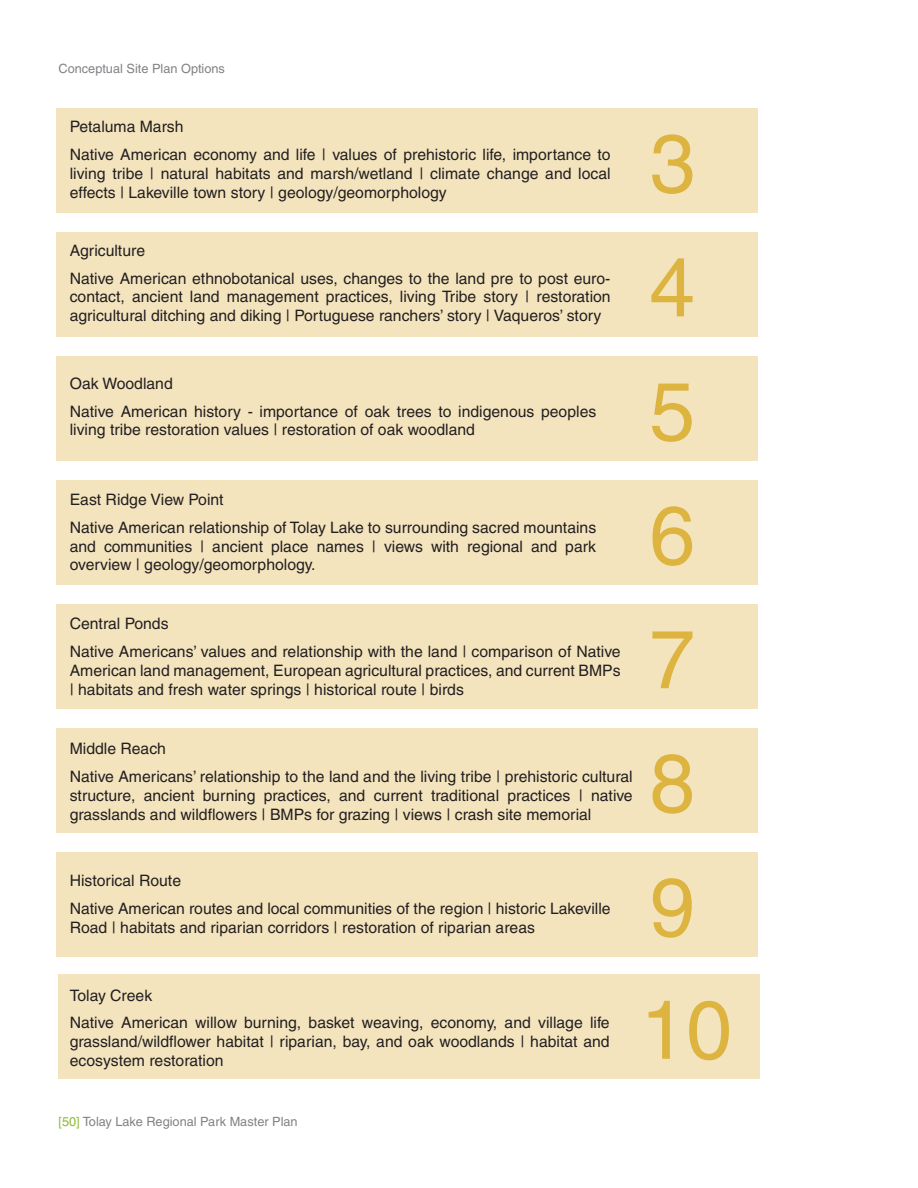
<style>
.page{position:relative;width:918px;height:1188px;background:#fff}
.page>*{position:absolute;margin:0;border:0;box-sizing:border-box;transform-origin:0 0}
.t1{font:82.5px/123.9px "Helvetica";color:#ddb440}
.t2{font:15.75px/18.9px "Helvetica";color:#231f20;text-align:justify}
.t3{font:12.75px "Helvetica";color:#808285}
.s1{color:#8db935}
</style>
<div class="page">
<div style="left:58px;top:974px;width:702px;height:105px;background:#f3e4be"></div>
<div style="left:56px;top:108px;width:702px;height:105px;background:#f3e4be"></div>
<div style="left:56px;top:356px;width:702px;height:105px;background:#f3e4be"></div>
<div style="left:56px;top:232px;width:702px;height:105px;background:#f3e4be"></div>
<div style="left:56px;top:480px;width:702px;height:105px;background:#f3e4be"></div>
<div style="left:56px;top:604px;width:702px;height:105px;background:#f3e4be"></div>
<div style="left:56px;top:852px;width:702px;height:105px;background:#f3e4be"></div>
<div style="left:56px;top:728px;width:702px;height:105px;background:#f3e4be"></div>
<p class="t3" style="left:58px;top:62px;width:168px">Conceptual Site Plan Options</p>
<p class="t2" style="left:70px;top:117px;width:115px">Petaluma Marsh</p>
<p class="t2" style="left:70px;top:145px;width:542px">Native American economy and life | values of prehistoric life, importance to living tribe | natural habitats and marsh/wetland | climate change and local effects | Lakeville town story | geology/geomorphology</p>
<p class="t2" style="left:70px;top:241px;width:77px">Agriculture</p>
<p class="t2" style="left:70px;top:269px;width:542px">Native American ethnobotanical uses, changes to the land pre to post euro&shy;contact, ancient land management practices, living Tribe story | restoration agricultural ditching and diking | Portuguese ranchers’ story | Vaqueros’ story</p>
<h1 class="t1" style="left:649px;top:101px;width:47px">3</h1>
<h1 class="t1" style="left:649px;top:225px;width:47px">4</h1>
<p class="t2" style="left:70px;top:374px;width:105px">Oak Woodland</p>
<p class="t2" style="left:70px;top:402px;width:528px">Native American history - importance of oak trees to indigenous peoples living tribe restoration values | restoration of oak woodland</p>
<h1 class="t1" style="left:649px;top:349px;width:47px">5</h1>
<p class="t2" style="left:70px;top:490px;width:155px">East Ridge View Point</p>
<p class="t2" style="left:70px;top:518px;width:528px">Native American relationship of Tolay Lake to surrounding sacred mountains and communities | ancient place names | views with regional and park overview | geology/geomorphology.</p>
<p class="t2" style="left:70px;top:614px;width:100px">Central Ponds</p>
<p class="t2" style="left:70px;top:642px;width:552px">Native Americans’ values and relationship with the land | comparison of Native American land management, European agricultural practices, and current BMPs | habitats and fresh water springs | historical route | birds</p>
<p class="t2" style="left:70px;top:739px;width:98px">Middle Reach</p>
<p class="t2" style="left:70px;top:767px;width:564px">Native Americans’ relationship to the land and the living tribe | prehistoric cultural structure, ancient burning practices, and current traditional practices | native grasslands and wildflowers | BMPs for grazing | views | crash site memorial</p>
<h1 class="t1" style="left:649px;top:473px;width:47px">6<br>7</h1>
<h1 class="t1" style="left:649px;top:721px;width:47px">8</h1>
<p class="t2" style="left:70px;top:871px;width:113px">Historical Route</p>
<p class="t2" style="left:70px;top:899px;width:542px">Native American routes and local communities of the region | historic Lakeville<br>Road | habitats and riparian corridors | restoration of riparian areas</p>
<p class="t2" style="left:70px;top:986px;width:84px">Tolay Creek</p>
<p class="t2" style="left:70px;top:1013px;width:542px">Native American willow burning, basket weaving, economy, and village life grassland/wildflower habitat | riparian, bay, and oak woodlands | habitat and ecosystem restoration</p>
<p class="t3" style="left:58px;top:1115px;width:241px"><span class="s1">[50]</span> Tolay Lake Regional Park Master Plan</p>
<h1 class="t1" style="left:649px;top:845px;width:47px">9</h1>
<h1 class="t1" style="left:640px;top:968px;width:93px">10</h1>
</div>
